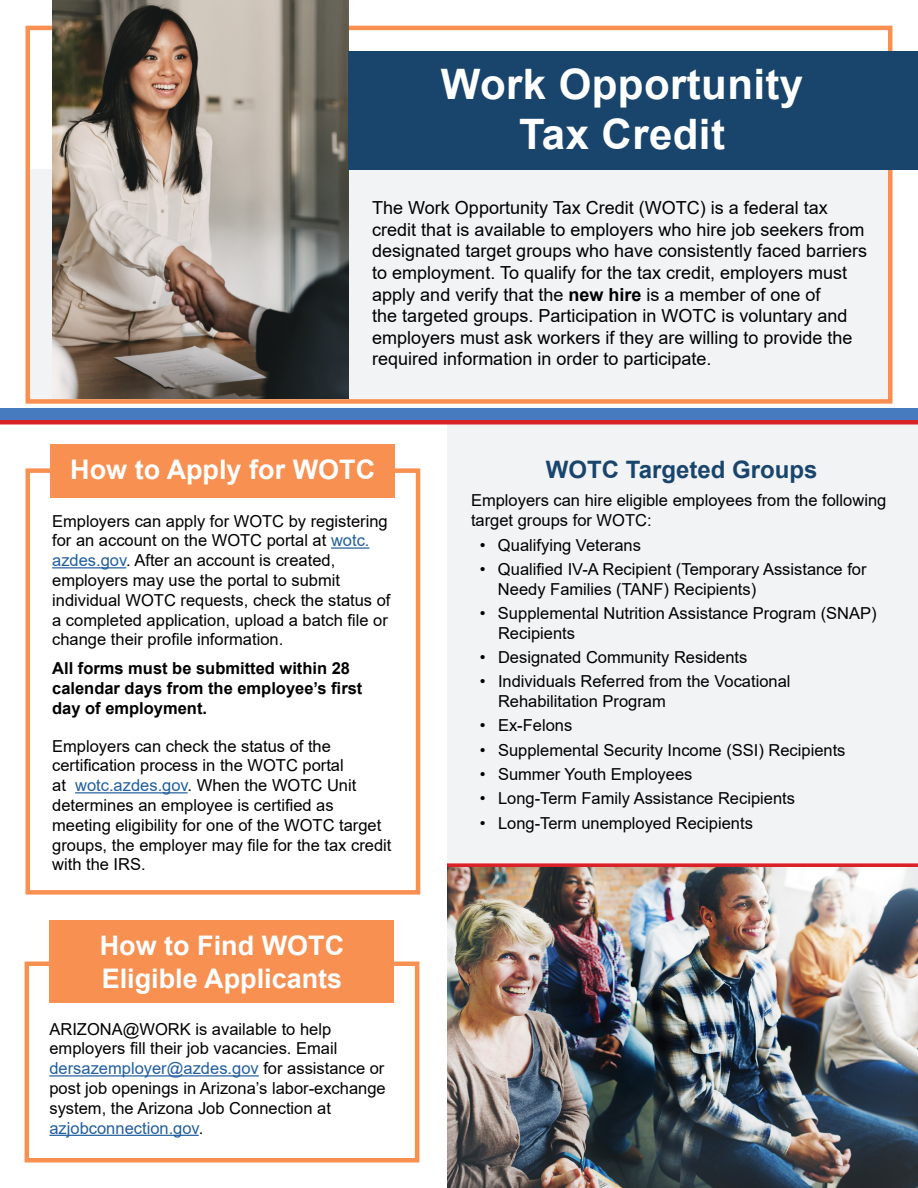
<style>
.page{position:relative;width:918px;height:1188px;background:#fff}
.page>*{position:absolute;margin:0;border:0;box-sizing:border-box;transform-origin:0 0}
.t1{font:700 42px/50.4px "Arial";letter-spacing:.01em;color:#fff;text-align:center}
.t2{font:700 27px/32.4px "Arial";color:#fff}
.t3{font:700 24px "Arial";color:#19456d}
.t4{font:18px/21.6px "Arial";color:#000}
.t5{font:16.5px/19.8px "Arial";color:#000}
.t6{font:700 16.5px/19.8px "Arial";color:#000}
.s1{font-weight:700}
.s2{color:#215e9e}
</style>
<div class="page">
<div style="left:26px;top:468px;width:394px;height:427px;border:4px solid #f79051"></div>
<div style="left:51px;top:444px;width:344px;height:54px;background:#f79051"></div>
<div style="left:27px;top:170px;width:865px;height:231px;background:#f2f3f5"></div>
<div style="left:447px;top:410px;width:471px;height:453px;background:#f2f3f5"></div>
<div style="left:26px;top:26px;width:866px;height:378px;border:4px solid #f79051"></div>
<img style="left:52px;top:0;width:297px;height:399px">
<div style="left:349px;top:51px;width:569px;height:119px;background:#19456d"></div>
<hr style="left:331px;top:547px;width:39px;height:2px;background:#215e9e">
<hr style="left:52px;top:567px;width:74px;height:1px;background:#215e9e">
<hr style="left:75px;top:792px;width:113px;height:1px;background:#215e9e">
<div style="left:0;top:408px;width:918px;height:12px;background:#467cbf"></div>
<hr style="left:0;top:420px;width:918px;height:4px;background:#da2128">
<div style="left:447px;top:863px;width:471px;height:5px;background:#da2128"></div>
<div style="left:25px;top:962px;width:394px;height:200px;border:4px solid #f79051"></div>
<div style="left:50px;top:920px;width:344px;height:83px;background:#f79051"></div>
<hr style="left:49px;top:1075px;width:210px;height:2px;background:#215e9e">
<hr style="left:49px;top:1135px;width:150px;height:1px;background:#215e9e">
<img style="left:447px;top:868px;width:471px;height:320px">
<h1 class="t1" style="left:441px;top:59px;width:364px">Work Opportunity<br>Tax Credit</h1>
<p class="t4" style="left:372px;top:197px;width:496px">The Work Opportunity Tax Credit (WOTC) is a federal tax credit that is available to employers who hire job seekers from designated target groups who have consistently faced barriers to employment. To qualify for the tax credit, employers must apply and verify that the <span class="s1">new hire</span> is a member of one of<br>the targeted groups. Participation in WOTC is voluntary and employers must ask workers if they are willing to provide the required information in order to participate.</p>
<h2 class="t2" style="left:70px;top:454px;width:306px">How to Apply for WOTC</h2>
<p class="t5" style="left:52px;top:511px;width:340px">Employers can apply for WOTC by registering for an account on the WOTC portal at <span class="s2">wotc. azdes.gov</span>. After an account is created, employers may use the portal to submit individual WOTC requests, check the status of a completed application, upload a batch file or change their profile information.</p>
<p class="t6" style="left:52px;top:659px;width:312px">All forms must be submitted within 28 calendar days from the employee’s first day of employment.</p>
<p class="t5" style="left:52px;top:736px;width:341px">Employers can check the status of the certification process in the WOTC portal<br>at <span class="s2">wotc.azdes.gov</span>. When the WOTC Unit determines an employee is certified as meeting eligibility for one of the WOTC target groups, the employer may file for the tax credit with the IRS.</p>
<h2 class="t2" style="left:100px;top:930px;width:246px">How to Find WOTC<br>Eligible Applicants</h2>
<p class="t5" style="left:49px;top:1019px;width:338px">ARIZONA@WORK is available to help employers fill their job vacancies. Email <span class="s2">dersazemployer@azdes.gov</span> for assistance or post job openings in Arizona’s labor-exchange system, the Arizona Job Connection at <span class="s2">azjobconnection.gov</span>.</p>
<h3 class="t3" style="left:546px;top:452px;width:273px">WOTC Targeted Groups</h3>
<p class="t5" style="left:471px;top:491px;width:417px">Employers can hire eligible employees from the following target groups for WOTC:</p>
<p class="t5" style="left:480px;top:535px;width:163px">• Qualifying Veterans</p>
<p class="t5" style="left:498px;top:559px;width:370px;text-indent:-18px">• Qualified IV-A Recipient (Temporary Assistance for<br>Needy Families (TANF) Recipients)</p>
<p class="t5" style="left:498px;top:603px;width:380px;text-indent:-18px">• Supplemental Nutrition Assistance Program (SNAP)<br>Recipients</p>
<p class="t5" style="left:480px;top:647px;width:269px">• Designated Community Residents</p>
<p class="t5" style="left:498px;top:672px;width:294px;text-indent:-18px">• Individuals Referred from the Vocational<br>Rehabilitation Program</p>
<p class="t5" style="left:480px;top:716px;width:94px">• Ex-Felons</p>
<p class="t5" style="left:480px;top:740px;width:367px">• Supplemental Security Income (SSI) Recipients</p>
<p class="t5" style="left:480px;top:764px;width:214px">• Summer Youth Employees</p>
<p class="t5" style="left:480px;top:789px;width:317px">• Long-Term Family Assistance Recipients</p>
<p class="t5" style="left:480px;top:813px;width:274px">• Long-Term unemployed Recipients</p>
</div>
